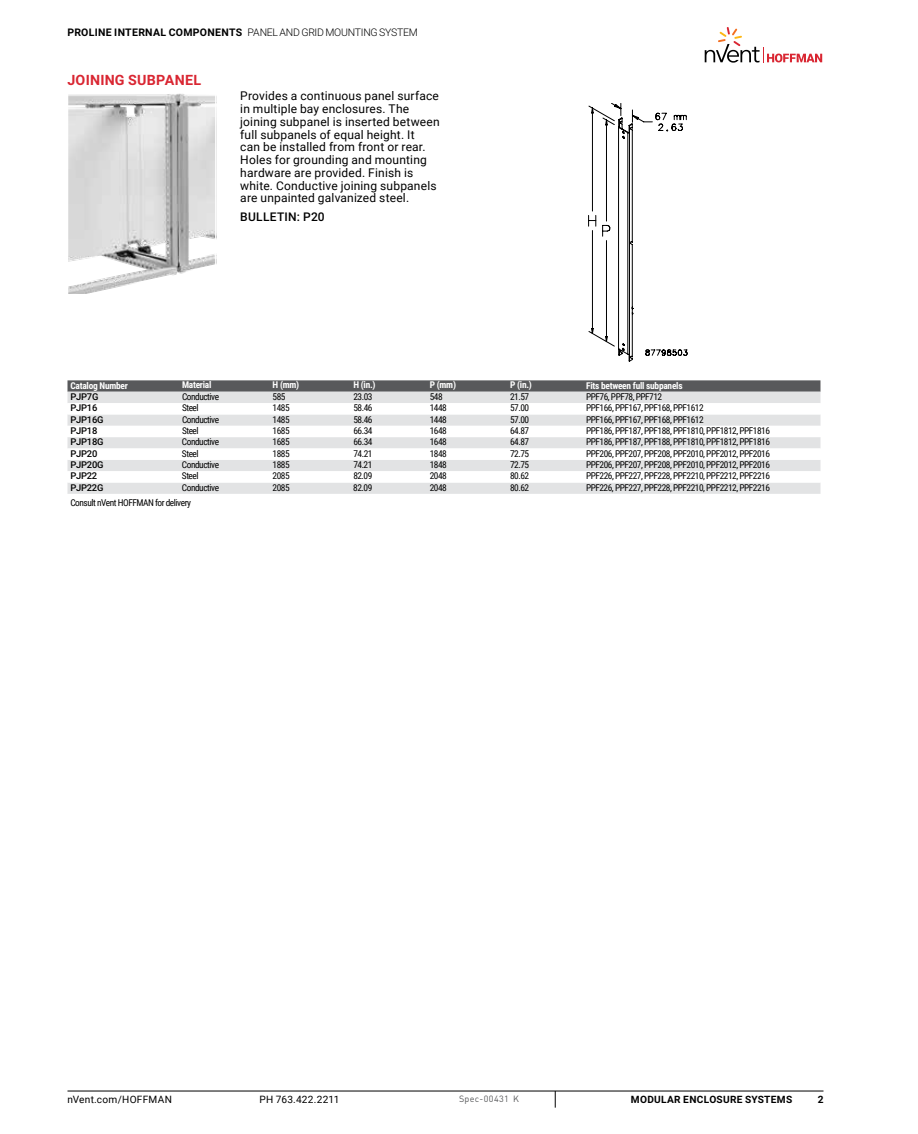
<style>
.page{position:relative;width:918px;height:1134px;background:#fff}
.page>*{position:absolute;margin:0;border:0;box-sizing:border-box;transform-origin:0 0}
.t1{font:700 14.25px "Roboto";letter-spacing:.015em;color:#d92632}
.t2{font:12px/12.8px "Roboto";letter-spacing:.015em;color:#000}
.t3{font:500 12px "Roboto";letter-spacing:.02em;color:#000}
.t4{font:300 10.5px "Roboto";letter-spacing:-.025em;color:#000}
.t5{font:700 10.5px "Roboto";letter-spacing:.025em;color:#000}
.t6{font:10.2px "Roboto";letter-spacing:.025em;color:#000}
.t7{font:700 10.2px "Roboto";letter-spacing:.03em;color:#000}
.t8{font:9.3px "Roboto Condensed";letter-spacing:-.05em;color:#000}
.t9{font:700 9.3px "Roboto Condensed";letter-spacing:-.025em;color:#fff}
.t10{font:500 9.3px "Roboto";letter-spacing:-.025em;color:#000}
.t11{font:9px "DIN Pro";letter-spacing:.03em;color:#58595b}
.s1{font-weight:700}
</style>
<div class="page">
<hr style="left:68px;top:1091px;width:756px;height:1px;background:#000">
<svg style="left:555px;top:1091px;width:1px;height:17px"></svg>
<svg style="left:705px;top:27px;width:117px;height:36px"></svg>
<img style="left:71px;top:95px;width:142px;height:197px">
<div style="left:68px;top:92px;width:148px;height:203px;border:2px solid #fff"></div>
<div style="left:67px;top:92px;width:149px;height:203px;border:1px solid #fff"></div>
<svg style="left:588px;top:103px;width:99px;height:258px"></svg>
<svg style="left:68px;top:380px;width:752px;height:12px;background:#626365"></svg>
<div style="left:68px;top:392px;width:752px;height:11px;background:#e2e3e4"></div>
<svg style="left:68px;top:415px;width:752px;height:79px;fill:#e2e3e4"></svg>
<p class="t5" style="left:68px;top:25px;width:73px">PROLINE INTERN</p>
<p class="t5" style="left:153px;top:25px;width:48px">AL COMPONEN</p>
<p class="t4" style="left:229px;top:25px;width:188px"><span class="s1">TS</span> PANEL AND GRID MOUNTING SYSTEM</p>
<h1 class="t1" style="left:68px;top:70px;width:135px">JOINING SUBPANEL</h1>
<p class="t2" style="left:240px;top:89px;width:201px">Provides a continuous panel surface in multiple bay enclosures. The joining subpanel is inserted between full subpanels of equal height. It<br>can be installed from front or rear.<br>Holes for grounding and mounting hardware are provided. Finish is white. Conductive joining subpanels are unpainted galvanized steel.</p>
<p class="t3" style="left:240px;top:208px;width:86px">BULLETIN: P20</p>
<p class="t9" style="left:70px;top:379px;width:59px">Catalog Number</p>
<p class="t9" style="left:182px;top:379px;width:31px">Material</p>
<p class="t9" style="left:273px;top:379px;width:28px">H (mm)</p>
<p class="t9" style="left:353px;top:379px;width:24px">H (in.)</p>
<p class="t9" style="left:430px;top:379px;width:28px">P (mm)</p>
<p class="t9" style="left:510px;top:379px;width:23px">P (in.)</p>
<p class="t9" style="left:586px;top:379px;width:98px">Fits between full subpanels</p>
<p class="t10" style="left:70px;top:390px;width:29px">PJP7G</p>
<p class="t8" style="left:182px;top:390px;width:39px">Conductive</p>
<p class="t8" style="left:273px;top:390px;width:14px">585</p>
<p class="t8" style="left:353px;top:390px;width:21px">23.03</p>
<p class="t8" style="left:430px;top:390px;width:14px">548</p>
<p class="t8" style="left:510px;top:390px;width:21px">21.57</p>
<p class="t8" style="left:586px;top:390px;width:78px">PPF76, PPF78, PPF712</p>
<p class="t10" style="left:70px;top:401px;width:28px">PJP16</p>
<p class="t8" style="left:182px;top:401px;width:18px">Steel</p>
<p class="t8" style="left:273px;top:401px;width:19px">1485</p>
<p class="t8" style="left:353px;top:401px;width:21px">58.46</p>
<p class="t8" style="left:430px;top:401px;width:19px">1448</p>
<p class="t8" style="left:510px;top:401px;width:21px">57.00</p>
<p class="t8" style="left:586px;top:401px;width:119px">PPF166, PPF167, PPF168, PPF1612</p>
<p class="t10" style="left:70px;top:413px;width:35px">PJP16G</p>
<p class="t8" style="left:182px;top:413px;width:39px">Conductive</p>
<p class="t8" style="left:273px;top:413px;width:19px">1485</p>
<p class="t8" style="left:353px;top:413px;width:21px">58.46</p>
<p class="t8" style="left:430px;top:413px;width:19px">1448</p>
<p class="t8" style="left:510px;top:413px;width:21px">57.00</p>
<p class="t8" style="left:586px;top:413px;width:119px">PPF166, PPF167, PPF168, PPF1612</p>
<p class="t10" style="left:70px;top:424px;width:28px">PJP18</p>
<p class="t8" style="left:182px;top:424px;width:18px">Steel</p>
<p class="t8" style="left:273px;top:424px;width:19px">1685</p>
<p class="t8" style="left:353px;top:424px;width:21px">66.34</p>
<p class="t8" style="left:430px;top:424px;width:19px">1648</p>
<p class="t8" style="left:510px;top:424px;width:21px">64.87</p>
<p class="t8" style="left:586px;top:424px;width:186px">PPF186, PPF187, PPF188, PPF1810, PPF1812, PPF1816</p>
<p class="t10" style="left:70px;top:435px;width:35px">PJP18G</p>
<p class="t8" style="left:182px;top:435px;width:39px">Conductive</p>
<p class="t8" style="left:273px;top:435px;width:19px">1685</p>
<p class="t8" style="left:353px;top:435px;width:21px">66.34</p>
<p class="t8" style="left:430px;top:435px;width:19px">1648</p>
<p class="t8" style="left:510px;top:435px;width:21px">64.87</p>
<p class="t8" style="left:586px;top:435px;width:186px">PPF186, PPF187, PPF188, PPF1810, PPF1812, PPF1816</p>
<p class="t10" style="left:70px;top:447px;width:28px">PJP20</p>
<p class="t8" style="left:182px;top:447px;width:18px">Steel</p>
<p class="t8" style="left:273px;top:447px;width:19px">1885</p>
<p class="t8" style="left:353px;top:447px;width:21px">74.21</p>
<p class="t8" style="left:430px;top:447px;width:19px">1848</p>
<p class="t8" style="left:510px;top:447px;width:21px">72.75</p>
<p class="t8" style="left:586px;top:447px;width:186px">PPF206, PPF207, PPF208, PPF2010, PPF2012, PPF2016</p>
<p class="t10" style="left:70px;top:458px;width:35px">PJP20G</p>
<p class="t8" style="left:182px;top:458px;width:39px">Conductive</p>
<p class="t8" style="left:273px;top:458px;width:19px">1885</p>
<p class="t8" style="left:353px;top:458px;width:21px">74.21</p>
<p class="t8" style="left:430px;top:458px;width:19px">1848</p>
<p class="t8" style="left:510px;top:458px;width:21px">72.75</p>
<p class="t8" style="left:586px;top:458px;width:186px">PPF206, PPF207, PPF208, PPF2010, PPF2012, PPF2016</p>
<p class="t10" style="left:70px;top:469px;width:28px">PJP22</p>
<p class="t8" style="left:182px;top:469px;width:18px">Steel</p>
<p class="t8" style="left:273px;top:469px;width:19px">2085</p>
<p class="t8" style="left:353px;top:469px;width:21px">82.09</p>
<p class="t8" style="left:430px;top:469px;width:19px">2048</p>
<p class="t8" style="left:510px;top:469px;width:21px">80.62</p>
<p class="t8" style="left:586px;top:469px;width:186px">PPF226, PPF227, PPF228, PPF2210, PPF2212, PPF2216</p>
<p class="t10" style="left:70px;top:481px;width:35px">PJP22G</p>
<p class="t8" style="left:182px;top:481px;width:39px">Conductive</p>
<p class="t8" style="left:273px;top:481px;width:19px">2085</p>
<p class="t8" style="left:353px;top:481px;width:21px">82.09</p>
<p class="t8" style="left:430px;top:481px;width:19px">2048</p>
<p class="t8" style="left:510px;top:481px;width:21px">80.62</p>
<p class="t8" style="left:586px;top:481px;width:186px">PPF226, PPF227, PPF228, PPF2210, PPF2212, PPF2216</p>
<p class="t8" style="left:70px;top:497px;width:122px">Consult nVent HOFFMAN for delivery</p>
<p class="t6" style="left:67px;top:1092px;width:106px">nVent.com/HOFFMAN</p>
<p class="t6" style="left:260px;top:1092px;width:81px">PH 763.422.2211</p>
<p class="t11" style="left:459px;top:1092px;width:62px">Spec-00431 K</p>
<p class="t7" style="left:631px;top:1092px;width:66px">MODULAR ENCLO</p>
<p class="t7" style="left:717px;top:1092px;width:77px">SURE SYSTEMS</p>
<p class="t7" style="left:818px;top:1092px;width:7px">2</p>
</div>
